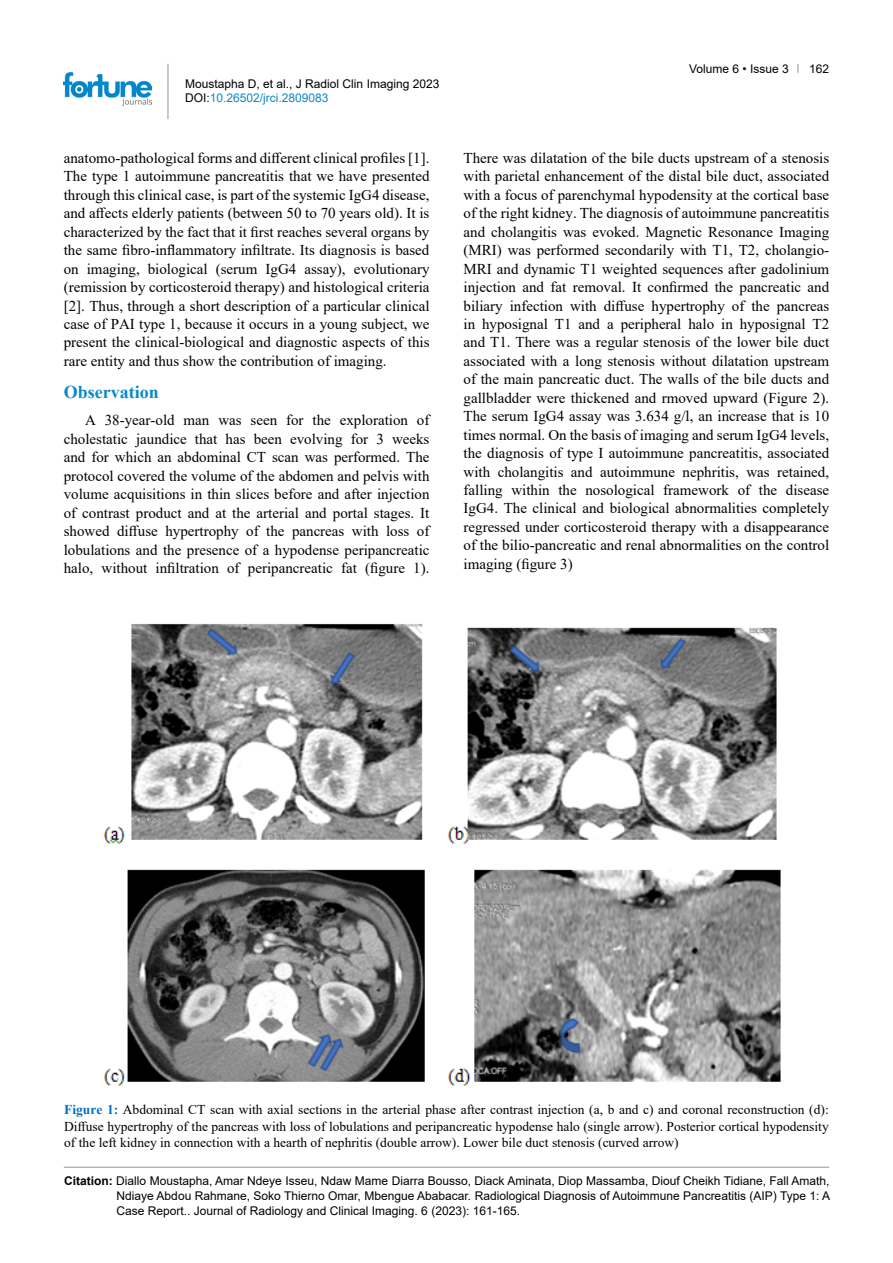
<style>
.page{position:relative;width:893px;height:1263px;background:#fff}
.page>*{position:absolute;margin:0;border:0;box-sizing:border-box;transform-origin:0 0}
.t1{font:700 18px "Times New Roman";color:#0a88ca}
.t2{font:15px/18.5px "Times New Roman";color:#000;text-align:justify}
.t3{font:13.5px/16.5px "Times New Roman";color:#000;text-align:justify}
.t4{font:12px/15px "Arial";color:#000}
.s1{color:#0a88ca}
.s2{font-weight:700;color:#0070c0}
.s3{font-weight:700}
</style>
<div class="page">
<hr style="left:168px;top:64px;width:1px;height:55px;background:#939598">
<img style="left:64px;top:72px;width:88px;height:33px">
<hr style="left:64px;top:1167px;width:765px;height:1px;background:#939598">
<img style="left:103px;top:623px;width:674px;height:221px">
<img style="left:104px;top:869px;width:677px;height:217px">
<p class="t4" style="left:185px;top:76px;width:256px;line-height:14.4px">Moustapha D, et al., J Radiol Clin Imaging 2023<br>DOI:<span class="s1">10.26502/jrci.2809083</span></p>
<p class="t2" style="left:64px;top:148px;width:367px">anatomo-pathological forms and different clinical profiles [1].<br>The type 1 autoimmune pancreatitis that we have presented through this clinical case, is part of the systemic IgG4 disease, and affects elderly patients (between 50 to 70 years old). It is characterized by the fact that it first reaches several organs by the same fibro-inflammatory infiltrate. Its diagnosis is based on imaging, biological (serum IgG4 assay), evolutionary (remission by corticosteroid therapy) and histological criteria [2]. Thus, through a short description of a particular clinical case of PAI type 1, because it occurs in a young subject, we present the clinical-biological and diagnostic aspects of this rare entity and thus show the contribution of imaging.</p>
<p class="t1" style="left:64px;top:379px;width:97px">Observation</p>
<p class="t2" style="left:64px;top:411px;width:367px;text-indent:21px">A 38-year-old man was seen for the exploration of cholestatic jaundice that has been evolving for 3 weeks and for which an abdominal CT scan was performed. The protocol covered the volume of the abdomen and pelvis with volume acquisitions in thin slices before and after injection of contrast product and at the arterial and portal stages. It showed diffuse hypertrophy of the pancreas with loss of lobulations and the presence of a hypodense peripancreatic halo, without infiltration of peripancreatic fat (figure 1).</p>
<p class="t4" style="left:689px;top:61px;width:101px">Volume 6 • Issue 3</p>
<p class="t4" style="left:809px;top:61px;width:22px">162</p>
<p class="t2" style="left:463px;top:148px;width:367px">There was dilatation of the bile ducts upstream of a stenosis with parietal enhancement of the distal bile duct, associated with a focus of parenchymal hypodensity at the cortical base of the right kidney. The diagnosis of autoimmune pancreatitis and cholangitis was evoked. Magnetic Resonance Imaging (MRI) was performed secondarily with T1, T2, cholangio-MRI and dynamic T1 weighted sequences after gadolinium injection and fat removal. It confirmed the pancreatic and biliary infection with diffuse hypertrophy of the pancreas in hyposignal T1 and a peripheral halo in hyposignal T2 and T1. There was a regular stenosis of the lower bile duct associated with a long stenosis without dilatation upstream of the main pancreatic duct. The walls of the bile ducts and gallbladder were thickened and rmoved upward (Figure 2).<br>The serum IgG4 assay was 3.634 g/l, an increase that is 10 times normal. On the basis of imaging and serum IgG4 levels, the diagnosis of type I autoimmune pancreatitis, associated with cholangitis and autoimmune nephritis, was retained, falling within the nosological framework of the disease IgG4. The clinical and biological abnormalities completely regressed under corticosteroid therapy with a disappearance of the bilio-pancreatic and renal abnormalities on the control imaging (figure 3)</p>
<p class="t3" style="left:64px;top:1101px;width:766px"><span class="s2">Figure 1:</span> Abdominal CT scan with axial sections in the arterial phase after contrast injection (a, b and c) and coronal reconstruction (d):<br>Diffuse hypertrophy of the pancreas with loss of lobulations and peripancreatic hypodense halo (single arrow). Posterior cortical hypodensity of the left kidney in connection with a hearth of nephritis (double arrow). Lower bile duct stenosis (curved arrow)</p>
<p class="t4" style="left:117px;top:1173px;width:715px;text-align:justify;text-indent:-52px"><span class="s3">Citation:</span> Diallo Moustapha, Amar Ndeye Isseu, Ndaw Mame Diarra Bousso, Diack Aminata, Diop Massamba, Diouf Cheikh Tidiane, Fall Amath, Ndiaye Abdou Rahmane, Soko Thierno Omar, Mbengue Ababacar. Radiological Diagnosis of Autoimmune Pancreatitis (AIP) Type 1: A Case Report.. Journal of Radiology and Clinical Imaging. 6 (2023): 161-165.</p>
</div>
